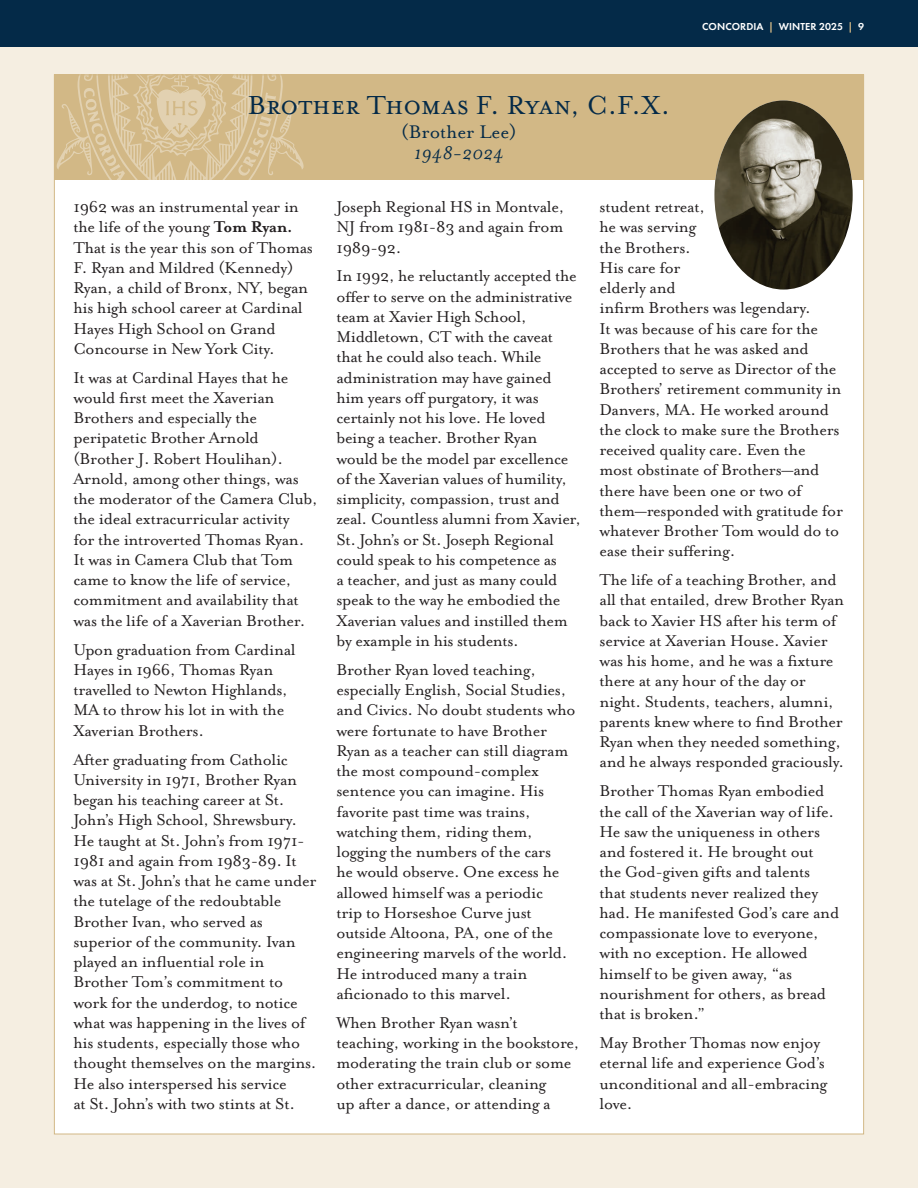
<style>
.page{position:relative;width:918px;height:1188px;background:#fff}
.page>*{position:absolute;margin:0;border:0;box-sizing:border-box;transform-origin:0 0}
.t1{font:30px "Mrs Eaves OT";color:#042a48}
.t2{font:21px "Mrs Eaves OT";color:#042a48}
.t3{font:italic 21px "Mrs Eaves OT";color:#042a48}
.t4{font:18px/20.2px "Mrs Eaves OT";letter-spacing:-.015em;color:#231f20}
.t5{font:600 10.5px "Futura PT";letter-spacing:.01em;color:#fff}
.s1{color:#d2b886}
.s2{font-weight:700}
</style>
<div class="page">
<div style="left:0;top:47px;width:918px;height:1141px;background:#f5eee1"></div>
<div style="left:0;top:0;width:918px;height:47px;background:#042a48"></div>
<div style="left:54px;top:75px;width:810px;height:1059px;background:#fff"></div>
<div style="left:54px;top:75px;width:810px;height:105px;background:#d2b886"></div>
<svg style="left:57px;top:77px;width:247px;height:103px"></svg>
<img style="left:714px;top:100px;width:139px;height:190px">
<h1 class="t1" style="left:248px;top:88px;width:424px">Brother Thomas F. Ryan, C.F.X.</h1>
<p class="t2" style="left:401px;top:120px;width:117px">(Brother Lee)</p>
<p class="t3" style="left:414px;top:141px;width:91px">1948-2024</p>
<p class="t5" style="left:702px;top:20px;width:163px">CONCORDIA <span class="s1">|</span> WINTER 2025 <span class="s1">|</span> 9</p>
<p class="t4" style="left:73px;top:197px;width:241px">1962 was an instrumental year in the life of the young <span class="s2">Tom Ryan.<br></span>That is the year this son of Thomas<br>F. Ryan and Mildred (Kennedy)<br>Ryan, a child of Bronx, NY, began his high school career at Cardinal<br>Hayes High School on Grand<br>Concourse in New York City.</p>
<p class="t4" style="left:73px;top:367px;width:246px">It was at Cardinal Hayes that he would first meet the Xaverian<br>Brothers and especially the peripatetic Brother Arnold (Brother J. Robert Houlihan).<br>Arnold, among other things, was the moderator of the Camera Club, the ideal extracurricular activity<br>for the introverted Thomas Ryan.<br>It was in Camera Club that Tom came to know the life of service, commitment and availability that was the life of a Xaverian Brother.</p>
<p class="t4" style="left:73px;top:639px;width:224px">Upon graduation from Cardinal<br>Hayes in 1966, Thomas Ryan travelled to Newton Highlands,<br>MA to throw his lot in with the<br>Xaverian Brothers.</p>
<p class="t4" style="left:73px;top:749px;width:245px">After graduating from Catholic<br>University in 1971, Brother Ryan began his teaching career at St.<br>John’s High School, Shrewsbury.<br>He taught at St. John’s from 1971-<br>1981 and again from 1983-89. It was at St. John’s that he came under the tutelage of the redoubtable<br>Brother Ivan, who served as superior of the community. Ivan played an influential role in<br>Brother Tom’s commitment to work for the underdog, to notice what was happening in the lives of his students, especially those who thought themselves on the margins.<br>He also interspersed his service<br>at St. John’s with two stints at St.</p>
<p class="t4" style="left:336px;top:197px;width:229px;text-align:justify">Joseph Regional HS in Montvale, NJ from 1981-83 and again from 1989-92.</p>
<p class="t4" style="left:336px;top:266px;width:246px">In 1992, he reluctantly accepted the offer to serve on the administrative team at Xavier High School,<br>Middletown, CT with the caveat that he could also teach. While administration may have gained him years off purgatory, it was certainly not his love. He loved being a teacher. Brother Ryan would be the model par excellence of the Xaverian values of humility, simplicity, compassion, trust and zeal. Countless alumni from Xavier,<br>St. John’s or St. Joseph Regional could speak to his competence as<br>a teacher, and just as many could speak to the way he embodied the<br>Xaverian values and instilled them by example in his students.</p>
<p class="t4" style="left:336px;top:659px;width:241px">Brother Ryan loved teaching, especially English, Social Studies, and Civics. No doubt students who were fortunate to have Brother<br>Ryan as a teacher can still diagram the most compound-complex sentence you can imagine. His favorite past time was trains, watching them, riding them, logging the numbers of the cars<br>he would observe. One excess he allowed himself was a periodic<br>trip to Horseshoe Curve just outside Altoona, PA, one of the engineering marvels of the world.<br>He introduced many a train aficionado to this marvel.</p>
<p class="t4" style="left:336px;top:1012px;width:245px">When Brother Ryan wasn’t teaching, working in the bookstore, moderating the train club or some other extracurricular, cleaning<br>up after a dance, or attending a</p>
<p class="t4" style="left:600px;top:197px;width:245px">student retreat,<br>he was serving<br>the Brothers.<br>His care for<br>elderly and<br>infirm Brothers was legendary.<br>It was because of his care for the<br>Brothers that he was asked and accepted to serve as Director of the<br>Brothers’ retirement community in<br>Danvers, MA. He worked around the clock to make sure the Brothers received quality care. Even the most obstinate of Brothers—and there have been one or two of them—responded with gratitude for whatever Brother Tom would do to ease their suffering.</p>
<p class="t4" style="left:600px;top:570px;width:246px">The life of a teaching Brother, and all that entailed, drew Brother Ryan back to Xavier HS after his term of service at Xaverian House. Xavier was his home, and he was a fixture there at any hour of the day or night. Students, teachers, alumni, parents knew where to find Brother Ryan when they needed something, and he always responded graciously.</p>
<p class="t4" style="left:600px;top:781px;width:241px">Brother Thomas Ryan embodied the call of the Xaverian way of life.<br>He saw the uniqueness in others and fostered it. He brought out the God-given gifts and talents that students never realized they had. He manifested God’s care and compassionate love to everyone, with no exception. He allowed himself to be given away, “as nourishment for others, as bread that is broken.”</p>
<p class="t4" style="left:600px;top:1032px;width:230px">May Brother Thomas now enjoy eternal life and experience God’s unconditional and all-embracing love.</p>
</div>
